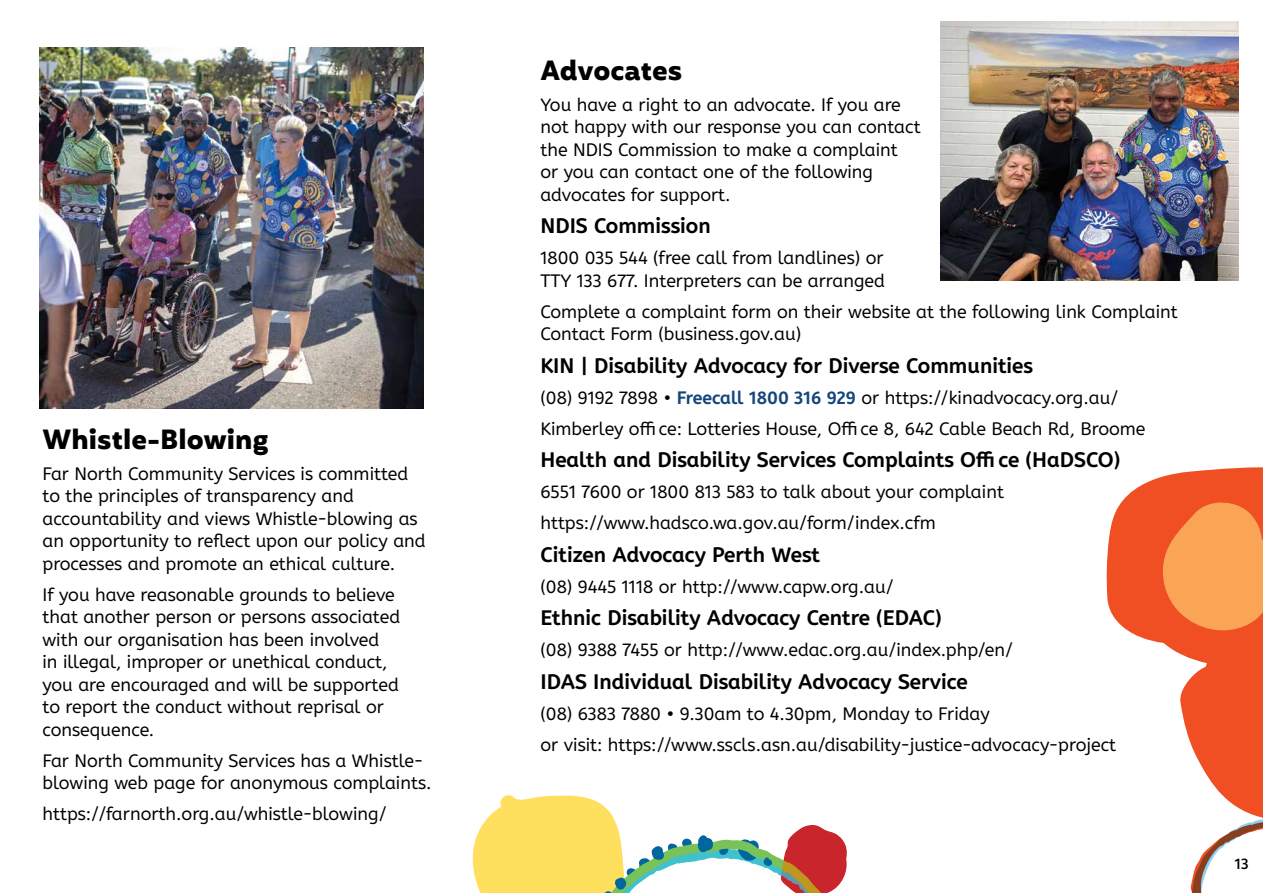
<style>
.page{position:relative;width:1263px;height:893px;background:#fff}
.page>*{position:absolute;margin:0;border:0;box-sizing:border-box;transform-origin:0 0}
.t1{font:700 27px "Mohr";color:#000}
.t2{font:700 21px "A Be Zeh EDU";color:#000}
.t3{font:18px/22.5px "A Be Zeh EDU";color:#000}
.t4{font:500 15px "A Be Zeh EDU";color:#000}
.s1{font-weight:700;color:#14467c}
</style>
<div class="page">
<svg style="left:1190px;top:828px;width:73px;height:65px"></svg>
<svg style="left:1106px;top:467px;width:157px;height:361px;fill:#f04e23"></svg>
<svg style="left:1159px;top:498px;width:104px;height:138px;background:#f68c47"></svg>
<img style="left:940px;top:21px;width:299px;height:259px">
<img style="left:40px;top:48px;width:384px;height:361px">
<svg style="left:472px;top:795px;width:375px;height:98px"></svg>
<h1 class="t1" style="left:43px;top:424px;width:228px">Whistle-Blowing</h1>
<p class="t3" style="left:43px;top:462px;width:385px">Far North Community Services is committed to the principles of transparency and accountability and views Whistle-blowing as an opportunity to reflect upon our policy and processes and promote an ethical culture.</p>
<p class="t3" style="left:43px;top:583px;width:359px">If you have reasonable grounds to believe that another person or persons associated with our organisation has been involved<br>in illegal, improper or unethical conduct, you are encouraged and will be supported to report the conduct without reprisal or consequence.</p>
<p class="t3" style="left:43px;top:749px;width:390px">Far North Community Services has a Whistle&shy;blowing web page for anonymous complaints.</p>
<p class="t3" style="left:43px;top:803px;width:346px">https://farnorth.org.au/whistle-blowing/</p>
<h1 class="t1" style="left:540px;top:54px;width:143px">Advocates</h1>
<p class="t3" style="left:540px;top:93px;width:382px">You have a right to an advocate. If you are not happy with our response you can contact the NDIS Commission to make a complaint<br>or you can contact one of the following advocates for support.</p>
<p class="t2" style="left:540px;top:212px;width:172px">NDIS Commission</p>
<p class="t3" style="left:540px;top:247px;width:346px">1800 035 544 (free call from landlines) or<br>TTY 133 677. Interpreters can be arranged</p>
<p class="t3" style="left:540px;top:300px;width:639px">Complete a complaint form on their website at the following link Complaint<br>Contact Form (business.gov.au)</p>
<p class="t2" style="left:540px;top:351px;width:494px">KIN | Disability Advocacy for Diverse Communities</p>
<p class="t3" style="left:540px;top:382px;width:607px;line-height:31px">(08) 9192 7898 • <span class="s1">Freecall 1800 316 929</span> or https://kinadvocacy.org.au/<br>Kimberley office: Lotteries House, Office 8, 642 Cable Beach Rd, Broome</p>
<p class="t2" style="left:540px;top:446px;width:581px">Health and Disability Services Complaints Office (HaDSCO)</p>
<p class="t3" style="left:540px;top:476px;width:465px;line-height:31px">6551 7600 or 1800 813 583 to talk about your complaint https://www.hadsco.wa.gov.au/form/index.cfm</p>
<p class="t2" style="left:540px;top:540px;width:281px">Citizen Advocacy Perth West</p>
<p class="t3" style="left:540px;top:575px;width:355px">(08) 9445 1118 or http://www.capw.org.au/</p>
<p class="t2" style="left:540px;top:604px;width:403px">Ethnic Disability Advocacy Centre (EDAC)</p>
<p class="t3" style="left:540px;top:639px;width:474px">(08) 9388 7455 or http://www.edac.org.au/index.php/en/</p>
<p class="t2" style="left:540px;top:667px;width:429px">IDAS Individual Disability Advocacy Service</p>
<p class="t3" style="left:540px;top:698px;width:577px;line-height:31px">(08) 6383 7880 • 9.30am to 4.30pm, Monday to Friday<br>or visit: https://www.sscls.asn.au/disability-justice-advocacy-project</p>
<p class="t4" style="left:1235px;top:854px;width:15px">13</p>
</div>
